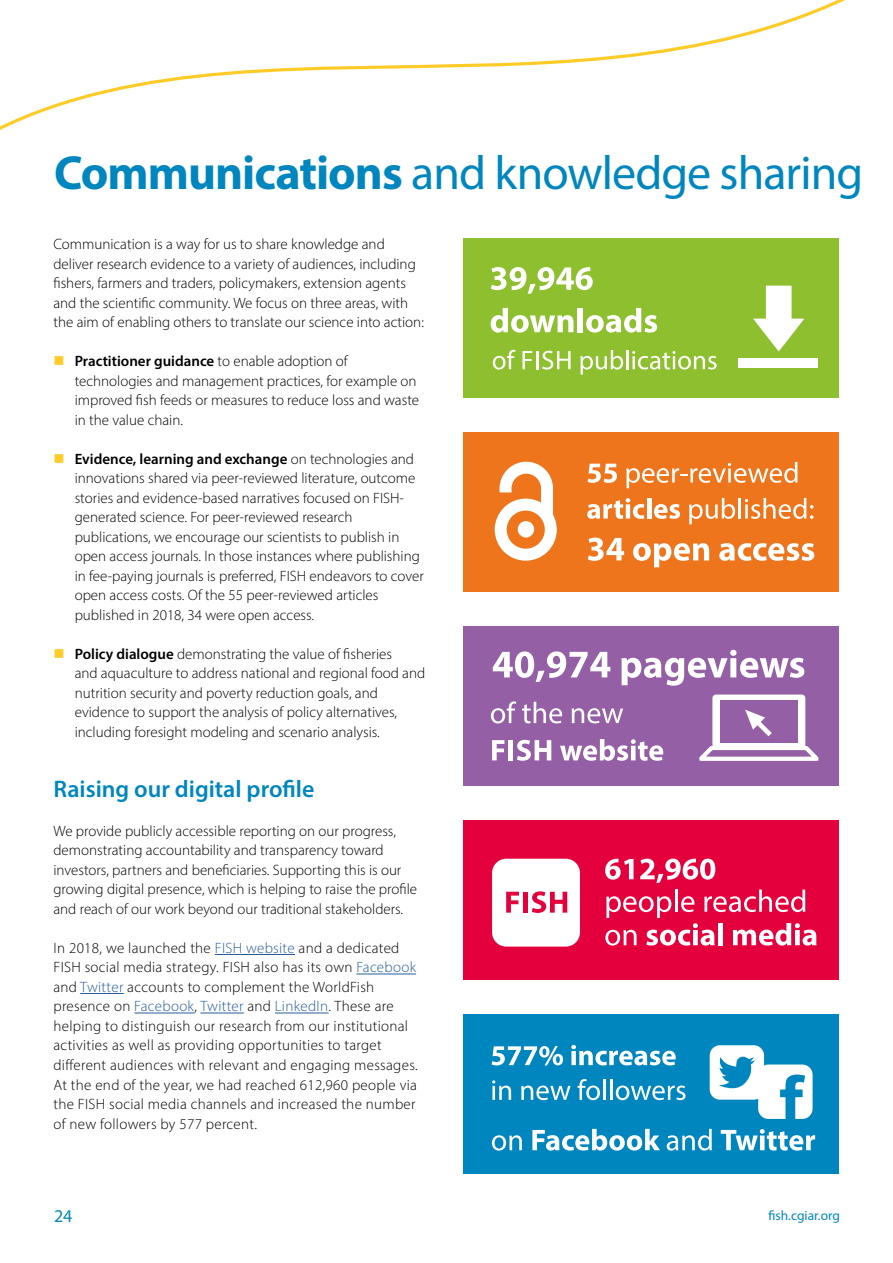
<style>
.page{position:relative;width:893px;height:1263px;background:#fff}
.page>*{position:absolute;margin:0;border:0;box-sizing:border-box;transform-origin:0 0}
.t1{font:48px "Myriad Pro";letter-spacing:-.02em;color:#0086be}
.t2{font:600 24px "Myriad Pro";color:#0086be}
.t3{font:18px "Myriad Pro";color:#0086be}
.t4{font:300 15px/19.5px "Myriad Pro";color:#000}
.t5{font:300 15px/19.5px "Myriad Pro";letter-spacing:.02em;color:#000}
.t6{font:13.5px "Myriad Pro";color:#0086be}
.s1{font-weight:700}
.s2{color:#fecb27}
.s3{font-weight:600}
.s4{color:#275b9b}
</style>
<div class="page">
<svg style="left:0;top:0;width:845px;height:130px"></svg>
<hr style="left:215px;top:954px;width:80px;height:1px;background:#275b9b">
<hr style="left:356px;top:973px;width:60px;height:1px;background:#275b9b">
<hr style="left:80px;top:993px;width:44px;height:1px;background:#275b9b">
<hr style="left:134px;top:1012px;width:61px;height:1px;background:#275b9b">
<hr style="left:200px;top:1012px;width:44px;height:1px;background:#275b9b">
<hr style="left:275px;top:1012px;width:54px;height:1px;background:#275b9b">
<div style="left:463px;top:239px;width:376px;height:159px;background:#8dbf2f"></div>
<div style="left:463px;top:432px;width:376px;height:160px;background:#ee751b"></div>
<div style="left:463px;top:626px;width:376px;height:160px;background:#945fa4"></div>
<div style="left:463px;top:820px;width:376px;height:159px;background:#e4003d"></div>
<div style="left:463px;top:1014px;width:376px;height:159px;background:#0086be"></div>
<svg style="left:493px;top:350px;width:22px;height:20px"></svg>
<svg style="left:522px;top:351px;width:10px;height:18px"></svg>
<hr style="left:536px;top:351px;width:3px;height:18px;background:#fff">
<svg style="left:542px;top:351px;width:29px;height:18px"></svg>
<svg style="left:580px;top:350px;width:137px;height:25px"></svg>
<svg style="left:491px;top:267px;width:102px;height:27px"></svg>
<svg style="left:491px;top:308px;width:82px;height:25px"></svg>
<div style="left:578px;top:308px;width:5px;height:24px;background:#fff"></div>
<svg style="left:586px;top:308px;width:71px;height:25px"></svg>
<svg style="left:753px;top:286px;width:51px;height:66px"></svg>
<div style="left:739px;top:358px;width:79px;height:10px;background:#fff"></div>
<svg style="left:588px;top:538px;width:36px;height:23px"></svg>
<svg style="left:633px;top:543px;width:76px;height:24px"></svg>
<svg style="left:719px;top:543px;width:95px;height:18px"></svg>
<svg style="left:495px;top:462px;width:62px;height:99px"></svg>
<svg style="left:587px;top:464px;width:30px;height:19px"></svg>
<svg style="left:626px;top:462px;width:171px;height:26px"></svg>
<svg style="left:587px;top:498px;width:57px;height:21px"></svg>
<hr style="left:647px;top:498px;width:4px;height:21px;background:#fff">
<svg style="left:654px;top:504px;width:26px;height:15px"></svg>
<svg style="left:689px;top:498px;width:46px;height:26px"></svg>
<hr style="left:738px;top:498px;width:3px;height:21px;background:#fff">
<svg style="left:745px;top:498px;width:68px;height:21px"></svg>
<svg style="left:493px;top:651px;width:117px;height:31px"></svg>
<svg style="left:621px;top:650px;width:183px;height:36px"></svg>
<svg style="left:491px;top:701px;width:25px;height:22px"></svg>
<svg style="left:522px;top:702px;width:40px;height:21px"></svg>
<svg style="left:572px;top:708px;width:51px;height:15px"></svg>
<svg style="left:492px;top:740px;width:12px;height:20px"></svg>
<div style="left:508px;top:740px;width:5px;height:20px;background:#fff"></div>
<svg style="left:517px;top:740px;width:34px;height:21px"></svg>
<svg style="left:560px;top:739px;width:103px;height:22px"></svg>
<div style="left:712px;top:694px;width:93px;height:54px;background:#fff;border-radius:4px"></div>
<svg style="left:699px;top:742px;width:120px;height:19px"></svg>
<div style="left:720px;top:700px;width:77px;height:43px;background:#945fa4"></div>
<svg style="left:745px;top:710px;width:27px;height:26px"></svg>
<div style="left:492px;top:859px;width:88px;height:87px;background:#fff;border-radius:14px"></div>
<svg style="left:506px;top:892px;width:13px;height:21px"></svg>
<div style="left:523px;top:892px;width:5px;height:21px;background:#e4003d"></div>
<svg style="left:532px;top:891px;width:35px;height:22px"></svg>
<svg style="left:605px;top:859px;width:28px;height:21px"></svg>
<svg style="left:640px;top:859px;width:75px;height:24px"></svg>
<svg style="left:605px;top:889px;width:211px;height:56px"></svg>
<svg style="left:710px;top:1045px;width:102px;height:74px"></svg>
<svg style="left:492px;top:1046px;width:71px;height:19px"></svg>
<svg style="left:571px;top:1045px;width:105px;height:20px"></svg>
<svg style="left:492px;top:1080px;width:19px;height:20px"></svg>
<svg style="left:521px;top:1085px;width:50px;height:15px"></svg>
<svg style="left:578px;top:1079px;width:22px;height:21px"></svg>
<hr style="left:603px;top:1079px;width:3px;height:21px;background:#fff">
<hr style="left:610px;top:1079px;width:2px;height:21px;background:#fff">
<svg style="left:616px;top:1085px;width:69px;height:15px"></svg>
<svg style="left:492px;top:1135px;width:30px;height:15px"></svg>
<svg style="left:667px;top:1129px;width:45px;height:21px"></svg>
<svg style="left:532px;top:1129px;width:128px;height:21px"></svg>
<svg style="left:721px;top:1129px;width:94px;height:21px"></svg>
<h1 class="t1" style="left:54px;top:143px;width:811px"><span class="s1">Communications</span> and knowledge sharing</h1>
<p class="t4" style="left:53px;top:234px;width:372px">Communication is a way for us to share knowledge and deliver research evidence to a variety of audiences, including fishers, farmers and traders, policymakers, extension agents and the scientific community. We focus on three areas, with the aim of enabling others to translate our science into action:</p>
<p class="t4" style="left:75px;top:351px;width:346px;text-indent:-21px"><span class="s2">■</span> <span class="s3">Practitioner guidance</span> to enable adoption of technologies and management practices, for example on improved fish feeds or measures to reduce loss and waste in the value chain.</p>
<p class="t4" style="left:75px;top:449px;width:351px;text-indent:-21px"><span class="s2">■</span> <span class="s3">Evidence, learning and exchange</span> on technologies and innovations shared via peer-reviewed literature, outcome stories and evidence-based narratives focused on FISH&shy;generated science. For peer-reviewed research publications, we encourage our scientists to publish in open access journals. In those instances where publishing in fee-paying journals is preferred, FISH endeavors to cover open access costs. Of the 55 peer-reviewed articles published in 2018, 34 were open access.</p>
<p class="t4" style="left:75px;top:644px;width:352px;text-indent:-21px"><span class="s2">■</span> <span class="s3">Policy dialogue</span> demonstrating the value of fisheries<br>and aquaculture to address national and regional food and nutrition security and poverty reduction goals, and evidence to support the analysis of policy alternatives, including foresight modeling and scenario analysis.</p>
<h2 class="t2" style="left:53px;top:774px;width:263px">Raising our digital profile</h2>
<p class="t4" style="left:53px;top:821px;width:365px">We provide publicly accessible reporting on our progress, demonstrating accountability and transparency toward investors, partners and beneficiaries. Supporting this is our growing digital presence, which is helping to raise the profile and reach of our work beyond our traditional stakeholders.</p>
<p class="t5" style="left:53px;top:938px;width:366px">In 2018, we launched the <span class="s4">FISH website</span> and a dedicated FISH social media strategy. FISH also has its own <span class="s4">Facebook </span>and <span class="s4">Twitter</span> accounts to complement the WorldFish presence on <span class="s4">Facebook</span>, <span class="s4">Twitter</span> and <span class="s4">LinkedIn</span>. These are helping to distinguish our research from our institutional activities as well as providing opportunities to target different audiences with relevant and engaging messages.<br>At the end of the year, we had reached 612,960 people via the FISH social media channels and increased the number of new followers by 577 percent.</p>
<p class="t3" style="left:54px;top:1205px;width:20px">24</p>
<p class="t6" style="left:768px;top:1207px;width:73px">fish.cgiar.org</p>
</div>
